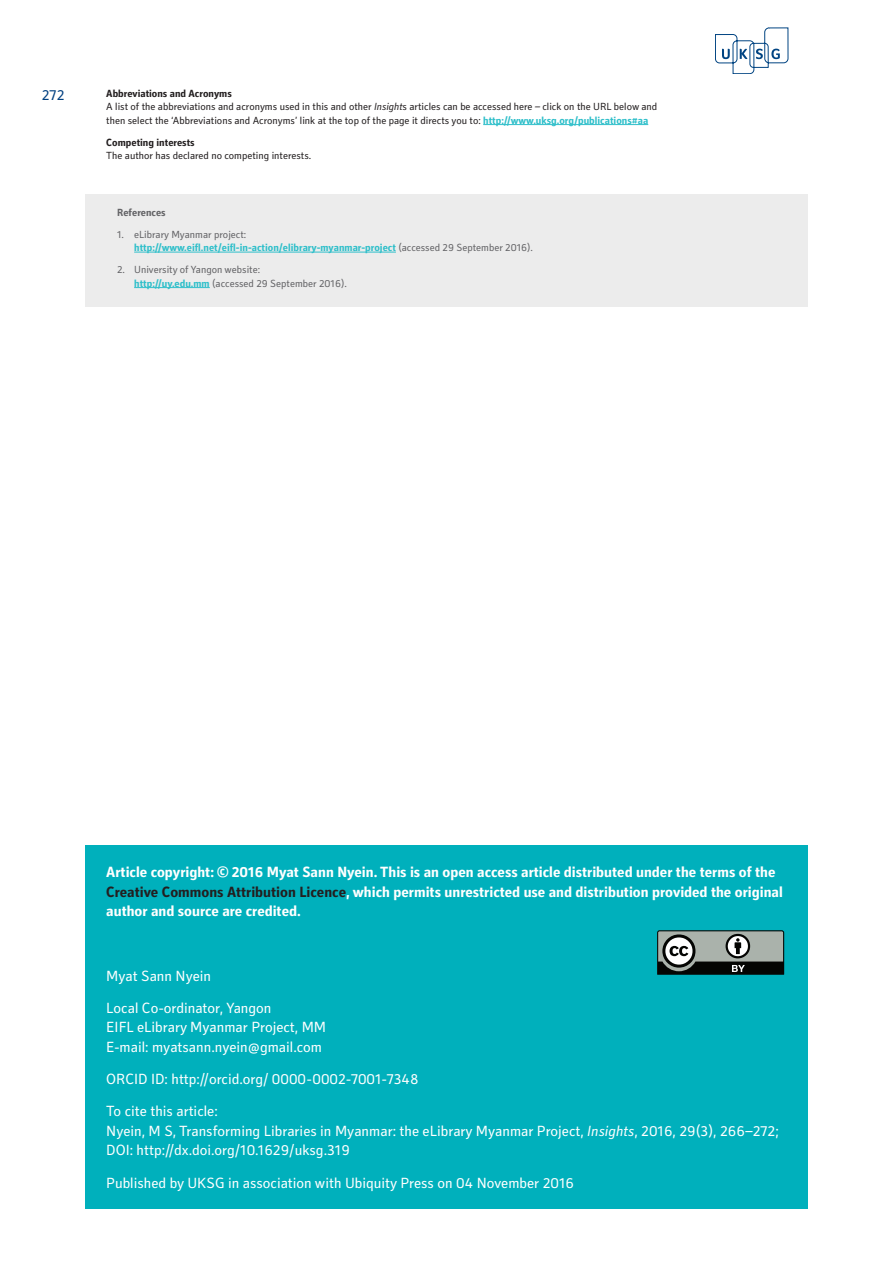
<style>
.page{position:relative;width:893px;height:1263px;background:#fff}
.page>*{position:absolute;margin:0;border:0;box-sizing:border-box;transform-origin:0 0}
.Credits{font:15px/19.5px "Secca Std";color:#fff}
.Credits_-_Author{font:700 15px/19.5px "Secca Std";color:#fff}
.t1{font:15px "Secca Std";color:#014081}
.Reference_List{font:10.5px/13.5px "Secca Std";color:#231f20}
.Reference_List-2{font:700 10.5px/13.5px "Secca Std";color:#2fbfca}
.Reference_List-3{font:10.5px/13.5px "Secca Std";color:#636366}
.Reference_List-4{font:700 10.5px "Secca Std";color:#231f20}
.Reference_List-5{font:700 10.5px "Secca Std";color:#636366}
.s1{font-style:italic}
.s2{font-weight:700;color:#2fbfca}
.s3{font-weight:400;color:#636366}
.s4{color:#231f20}
</style>
<div class="page">
<svg style="left:715px;top:28px;width:73px;height:46px"></svg>
<div style="left:85px;top:195px;width:723px;height:112px;background:#ececec"></div>
<hr style="left:134px;top:252px;width:262px;height:1px;background:#2fbfca">
<hr style="left:134px;top:287px;width:76px;height:1px;background:#2fbfca">
<div style="left:85px;top:845px;width:723px;height:364px;background:#00b0bc"></div>
<svg style="left:657px;top:930px;width:128px;height:45px;background:#727975"></svg>
<hr style="left:483px;top:124px;width:165px;height:1px;background:#2fbfca">
<p class="t1" style="left:42px;top:87px;width:24px">272</p>
<p class="Reference_List-4" style="left:106px;top:87px;width:127px">Abbreviations and Acronyms</p>
<p class="Reference_List" style="left:106px;top:100px;width:552px">A list of the abbreviations and acronyms used in this and other <span class="s1">Insight</span>s articles can be accessed here – click on the URL below and then select the ‘Abbreviations and Acronyms’ link at the top of the page it directs you to: <span class="s2">http://www.uksg.org/publications#aa</span></p>
<p class="Reference_List-4" style="left:106px;top:136px;width:90px">Competing interests</p>
<p class="Reference_List" style="left:106px;top:149px;width:206px">The author has declared no competing interests.</p>
<p class="Reference_List-5" style="left:117px;top:206px;width:50px">References</p>
<p class="Reference_List-2" style="left:134px;top:228px;width:400px;text-indent:-17px"><span class="s3">1. eLibrary Myanmar project:<br></span>http://www.eifl.net/eifl-in-action/elibrary-myanmar-project <span class="s3">(accessed 29 September 2016).</span></p>
<p class="Reference_List-3" style="left:134px;top:263px;width:214px;text-indent:-17px">2. University of Yangon website:<br><span class="s2">http://uy.edu.mm</span> (accessed 29 September 2016).</p>
<p class="Credits_-_Author" style="left:106px;top:863px;width:678px">Article copyright: © 2016 Myat Sann Nyein. This is an open access article distributed under the terms of the<br><span class="s4">Creative Commons Attribution Licence</span>, which permits unrestricted use and distribution provided the original author and source are credited.</p>
<p class="Credits" style="left:106px;top:966px;width:106px">Myat Sann Nyein</p>
<p class="Credits" style="left:106px;top:999px;width:221px">Local Co-ordinator, Yangon<br>EIFL eLibrary Myanmar Project, MM<br>E-mail: myatsann.nyein@gmail.com</p>
<p class="Credits" style="left:106px;top:1070px;width:314px">ORCID ID: http://orcid.org/ 0000-0002-7001-7348</p>
<p class="Credits" style="left:106px;top:1102px;width:674px">To cite this article:<br>Nyein, M S, Transforming Libraries in Myanmar: the eLibrary Myanmar Project, <span class="s1">Insights</span>, 2016, 29(3), 266–272;<br>DOI: http://dx.doi.org/10.1629/uksg.319</p>
<p class="Credits" style="left:106px;top:1173px;width:469px">Published by UKSG in association with Ubiquity Press on 04 November 2016</p>
</div>
